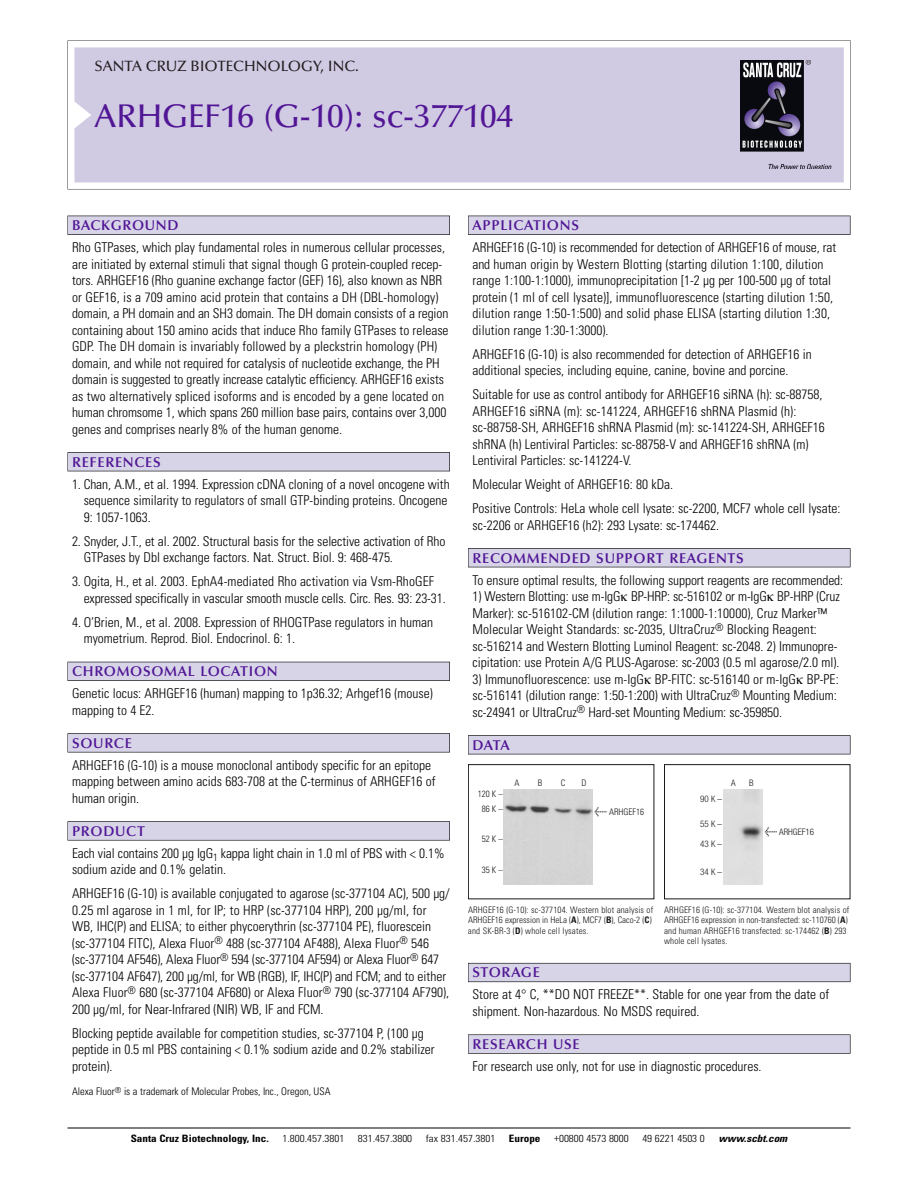
<style>
.page{position:relative;width:918px;height:1188px;background:#fff}
.page>*{position:absolute;margin:0;border:0;box-sizing:border-box;transform-origin:0 0}
.t1{font:500 33px "Optima";color:#511695}
.t2{font:500 15px "Optima";color:#231f20}
.t3{font:600 14.25px "Optima";letter-spacing:.05em;color:#511695}
.t4{font:300 condensed 13.5px/16.5px "Univers";color:#000}
.t5{font:300 condensed 10.5px "Univers";color:#000}
.t6{font:300 condensed 10.2px "Univers";color:#000;scale:1.1 1}
.t7{font:700 condensed 10.2px "Univers";color:#000;scale:1.1 1}
.t8{font:italic 700 condensed 10.2px "Univers";color:#000;scale:1.1 1}
.t9{font:300 condensed 9px/10.5px "Univers";letter-spacing:.015em;color:#191919}
.t10{font:300 condensed 9px/19.5px "Helvetica Neue";color:#191919}
.s1{font-family:"Meta Plus";font-weight:400;font-stretch:normal;font-size:10.5px}
.s2{font-weight:700}
</style>
<div class="page">
<svg style="left:74px;top:41px;width:777px;height:148px"></svg>
<div style="left:74px;top:47px;width:770px;height:135px;background:#d1cae3"></div>
<img style="left:741px;top:60px;width:90px;height:108px">
<div style="left:68px;top:216px;width:382px;height:19px;background:#535256"></div>
<div style="left:68px;top:216px;width:381px;height:18px;background:#d7d4e8"></div>
<div style="left:68px;top:452px;width:382px;height:19px;background:#515155"></div>
<div style="left:68px;top:453px;width:381px;height:18px;background:#d7d4e8"></div>
<div style="left:68px;top:662px;width:382px;height:19px;background:#515057"></div>
<div style="left:68px;top:662px;width:381px;height:18px;background:#d7d4e8"></div>
<div style="left:68px;top:733px;width:382px;height:19px;background:#575659"></div>
<div style="left:68px;top:734px;width:381px;height:18px;background:#d7d4e8"></div>
<svg style="left:68px;top:821px;width:382px;height:20px"></svg>
<div style="left:68px;top:822px;width:381px;height:18px;background:#d7d4e8"></div>
<div style="left:468px;top:216px;width:382px;height:19px;background:#535256"></div>
<div style="left:468px;top:216px;width:382px;height:18px;background:#d7d4e8"></div>
<div style="left:468px;top:548px;width:382px;height:19px;background:#515155"></div>
<div style="left:468px;top:549px;width:382px;height:18px;background:#d7d4e8"></div>
<div style="left:468px;top:735px;width:382px;height:19px;background:#545357"></div>
<div style="left:468px;top:736px;width:382px;height:18px;background:#d7d4e8"></div>
<div style="left:468px;top:963px;width:382px;height:19px;background:#686770"></div>
<div style="left:468px;top:964px;width:382px;height:18px;background:#d7d4e8"></div>
<svg style="left:468px;top:1034px;width:382px;height:20px"></svg>
<div style="left:468px;top:1035px;width:382px;height:18px;background:#d7d4e8"></div>
<hr style="left:68px;top:1128px;width:782px;height:1px;background:#000">
<div style="left:468px;top:764px;width:186px;height:135px;border:1px solid #191919"></div>
<img style="left:504px;top:790px;width:88px;height:95px">
<div style="left:664px;top:764px;width:186px;height:135px;border:1px solid #191919"></div>
<img style="left:723px;top:790px;width:40px;height:95px">
<p class="t2" style="left:94px;top:60px;width:266px">SANTA CRUZ BIOTECHNOLOGY, INC.</p>
<p class="t1" style="left:94px;top:102px;width:420px">ARHGEF16 (G-10): sc-377104</p>
<p class="t3" style="left:72px;top:219px;width:108px">BACKGROUND</p>
<p class="t4" style="left:72px;top:240px;width:378px">Rho GTPases, which play fundamental roles in numerous cellular processes, are initiated by external stimuli that signal though G protein-coupled recep&shy;tors. ARHGEF16 (Rho guanine exchange factor (GEF) 16), also known as NBR or GEF16, is a 709 amino acid protein that contains a DH (DBL-homology) domain, a PH domain and an SH3 domain. The DH domain consists of a region containing about 150 amino acids that induce Rho family GTPases to release GDP. The DH domain is invariably followed by a pleckstrin homology (PH) domain, and while not required for catalysis of nucleotide exchange, the PH domain is suggested to greatly increase catalytic efficiency. ARHGEF16 exists as two alternatively spliced isoforms and is encoded by a gene located on human chromsome 1, which spans 260 million base pairs, contains over 3,000 genes and comprises nearly 8% of the human genome.</p>
<p class="t3" style="left:72px;top:456px;width:90px">REFERENCES</p>
<p class="t4" style="left:84px;top:477px;width:368px;text-indent:-12px">1. Chan, A.M., et al. 1994. Expression cDNA cloning of a novel oncogene with sequence similarity to regulators of small GTP-binding proteins. Oncogene<br>9: 1057-1063.</p>
<p class="t4" style="left:84px;top:534px;width:363px;text-indent:-12px">2. Snyder, J.T., et al. 2002. Structural basis for the selective activation of Rho<br>GTPases by Dbl exchange factors. Nat. Struct. Biol. 9: 468-475.</p>
<p class="t4" style="left:84px;top:574px;width:364px;text-indent:-12px">3. Ogita, H., et al. 2003. EphA4-mediated Rho activation via Vsm-RhoGEF expressed specifically in vascular smooth muscle cells. Circ. Res. 93: 23-31.</p>
<p class="t4" style="left:84px;top:615px;width:351px;text-indent:-12px">4. O’Brien, M., et al. 2008. Expression of RHOGTPase regulators in human myometrium. Reprod. Biol. Endocrinol. 6: 1.</p>
<p class="t3" style="left:72px;top:665px;width:207px">CHROMOSOMAL LOCATION</p>
<p class="t4" style="left:72px;top:687px;width:362px">Genetic locus: ARHGEF16 (human) mapping to 1p36.32; Arhgef16 (mouse) mapping to 4 E2.</p>
<p class="t3" style="left:72px;top:737px;width:61px">SOURCE</p>
<p class="t4" style="left:72px;top:758px;width:365px">ARHGEF16 (G-10) is a mouse monoclonal antibody specific for an epitope mapping between amino acids 683-708 at the C-terminus of ARHGEF16 of human origin.</p>
<p class="t3" style="left:72px;top:825px;width:74px">PRODUCT</p>
<p class="t4" style="left:72px;top:846px;width:374px">Each vial contains 200 µg IgG<sub>1</sub> kappa light chain in 1.0 ml of PBS with &lt; 0.1% sodium azide and 0.1% gelatin.</p>
<p class="t4" style="left:72px;top:887px;width:379px">ARHGEF16 (G-10) is available conjugated to agarose (sc-377104 AC), 500 µg/ 0.25 ml agarose in 1 ml, for IP; to HRP (sc-377104 HRP), 200 µg/ml, for WB, IHC(P) and ELISA; to either phycoerythrin (sc-377104 PE), fluorescein (sc-377104 FITC), Alexa Fluor<sup>®</sup> 488 (sc-377104 AF488), Alexa Fluor<sup>®</sup> 546 (sc-377104 AF546), Alexa Fluor<sup>®</sup> 594 (sc-377104 AF594) or Alexa Fluor<sup>®</sup> 647 (sc-377104 AF647), 200 µg/ml, for WB (RGB), IF, IHC(P) and FCM; and to either Alexa Fluor<sup>®</sup> 680 (sc-377104 AF680) or Alexa Fluor<sup>®</sup> 790 (sc-377104 AF790), 200 µg/ml, for Near-Infrared (NIR) WB, IF and FCM.</p>
<p class="t4" style="left:72px;top:1026px;width:364px">Blocking peptide available for competition studies, sc-377104 P, (100 µg peptide in 0.5 ml PBS containing &lt; 0.1% sodium azide and 0.2% stabilizer protein).</p>
<p class="t5" style="left:72px;top:1087px;width:260px">Alexa Fluor<sup>®</sup> is a trademark of Molecular Probes, Inc., Oregon, USA</p>
<p class="t3" style="left:473px;top:219px;width:108px">APPLICATIONS</p>
<p class="t4" style="left:473px;top:240px;width:365px">ARHGEF16 (G-10) is recommended for detection of ARHGEF16 of mouse, rat and human origin by Western Blotting (starting dilution 1:100, dilution range 1:100-1:1000), immunoprecipitation [1-2 µg per 100-500 µg of total protein (1 ml of cell lysate)], immunofluorescence (starting dilution 1:50, dilution range 1:50-1:500) and solid phase ELISA (starting dilution 1:30, dilution range 1:30-1:3000).</p>
<p class="t4" style="left:473px;top:347px;width:341px">ARHGEF16 (G-10) is also recommended for detection of ARHGEF16 in additional species, including equine, canine, bovine and porcine.</p>
<p class="t4" style="left:473px;top:387px;width:354px">Suitable for use as control antibody for ARHGEF16 siRNA (h): sc-88758, ARHGEF16 siRNA (m): sc-141224, ARHGEF16 shRNA Plasmid (h): sc-88758-SH, ARHGEF16 shRNA Plasmid (m): sc-141224-SH, ARHGEF16 shRNA (h) Lentiviral Particles: sc-88758-V and ARHGEF16 shRNA (m)<br>Lentiviral Particles: sc-141224-V.</p>
<p class="t4" style="left:473px;top:477px;width:202px">Molecular Weight of ARHGEF16: 80 kDa.</p>
<p class="t4" style="left:473px;top:501px;width:370px">Positive Controls: HeLa whole cell lysate: sc-2200, MCF7 whole cell lysate: sc-2206 or ARHGEF16 (h2): 293 Lysate: sc-174462.</p>
<p class="t3" style="left:473px;top:552px;width:273px">RECOMMENDED SUPPORT REAGENTS</p>
<p class="t4" style="left:473px;top:573px;width:372px">To ensure optimal results, the following support reagents are recommended:</p>
<p class="t4" style="left:473px;top:589px;width:369px">1) Western Blotting: use m-IgG BP-HRP: sc-516102 or m-IgG BP-HRP (Cruz Marker): sc-516102-CM (dilution range: 1:1000-1:10000), Cruz Marker™ Molecular Weight Standards: sc-2035, UltraCruz<sup>®</sup> Blocking Reagent: sc-516214 and Western Blotting Luminol Reagent: sc-2048. 2) Immunopre&shy;cipitation: use Protein A/G PLUS-Agarose: sc-2003 (0.5 ml agarose/2.0 ml).</p>
<p class="t4" style="left:473px;top:672px;width:368px">3) Immunofluorescence: use m-IgG BP-FITC: sc-516140 or m-IgG BP-PE: sc-516141 (dilution range: 1:50-1:200) with UltraCruz<sup>®</sup> Mounting Medium: sc-24941 or UltraCruz<sup>®</sup> Hard-set Mounting Medium: sc-359850.</p>
<p class="t3" style="left:473px;top:739px;width:39px">DATA</p>
<p class="t9" style="left:478px;top:787px;width:26px;line-height:15.5px;text-align:center">120 K –<br>86K–</p>
<p class="t9" style="left:482px;top:835px;width:22px">52K–</p>
<p class="t9" style="left:482px;top:866px;width:22px">35K–</p>
<p class="t9" style="left:514px;top:779px;width:7px">A</p>
<p class="t9" style="left:538px;top:779px;width:6px">B</p>
<p class="t9" style="left:561px;top:779px;width:6px">C</p>
<p class="t9" style="left:581px;top:779px;width:7px">D</p>
<p class="t9" style="left:594px;top:807px;width:51px"><span class="s1">&lt;</span> ARHGEF16</p>
<p class="t10" style="left:700px;top:790px;width:23px">90K–</p>
<p class="t10" style="left:700px;top:815px;width:23px">55K–<br>43K–</p>
<p class="t10" style="left:700px;top:862px;width:23px">34K–</p>
<p class="t10" style="left:731px;top:774px;width:6px">A</p>
<p class="t10" style="left:749px;top:774px;width:6px">B</p>
<p class="t10" style="left:765px;top:823px;width:51px"><span class="s1">&lt;</span> ARHGEF16</p>
<p class="t9" style="left:468px;top:905px;width:187px">ARHGEF16 (G-10): sc-377104. Western blot analysis of<br>ARHGEF16 expression in HeLa (<span class="s2">A</span>), MCF7 (<span class="s2">B</span>), Caco-2 (<span class="s2">C</span>) and SK-BR-3 (<span class="s2">D</span>) whole cell lysates.</p>
<p class="t9" style="left:664px;top:905px;width:187px">ARHGEF16 (G-10): sc-377104. Western blot analysis of ARHGEF16 expression in non-transfected: sc-110760 (<span class="s2">A</span>) and human ARHGEF16 transfected: sc-174462 (<span class="s2">B</span>) 293 whole cell lysates.</p>
<p class="t3" style="left:473px;top:967px;width:69px">STORAGE</p>
<p class="t4" style="left:473px;top:988px;width:358px">Store at 4° C, **DO NOT FREEZE**. Stable for one year from the date of shipment. Non-hazardous. No MSDS required.</p>
<p class="t3" style="left:473px;top:1038px;width:109px">RESEARCH USE</p>
<p class="t4" style="left:473px;top:1059px;width:291px">For research use only, not for use in diagnostic procedures.</p>
<p class="t7" style="left:131px;top:1135px;width:127px">Santa Cruz Biotechnology, Inc.</p>
<p class="t6" style="left:282px;top:1135px;width:58px">1.800.457.3801</p>
<p class="t6" style="left:358px;top:1135px;width:51px">831.457.3800</p>
<p class="t6" style="left:426px;top:1135px;width:65px">fax 831.457.3801</p>
<p class="t7" style="left:509px;top:1135px;width:30px">Europe</p>
<p class="t6" style="left:554px;top:1135px;width:69px">+00800 4573 8000</p>
<p class="t6" style="left:642px;top:1135px;width:58px">49 6221 4503 0</p>
<p class="t8" style="left:719px;top:1135px;width:66px">www.scbt.com</p>
</div>
